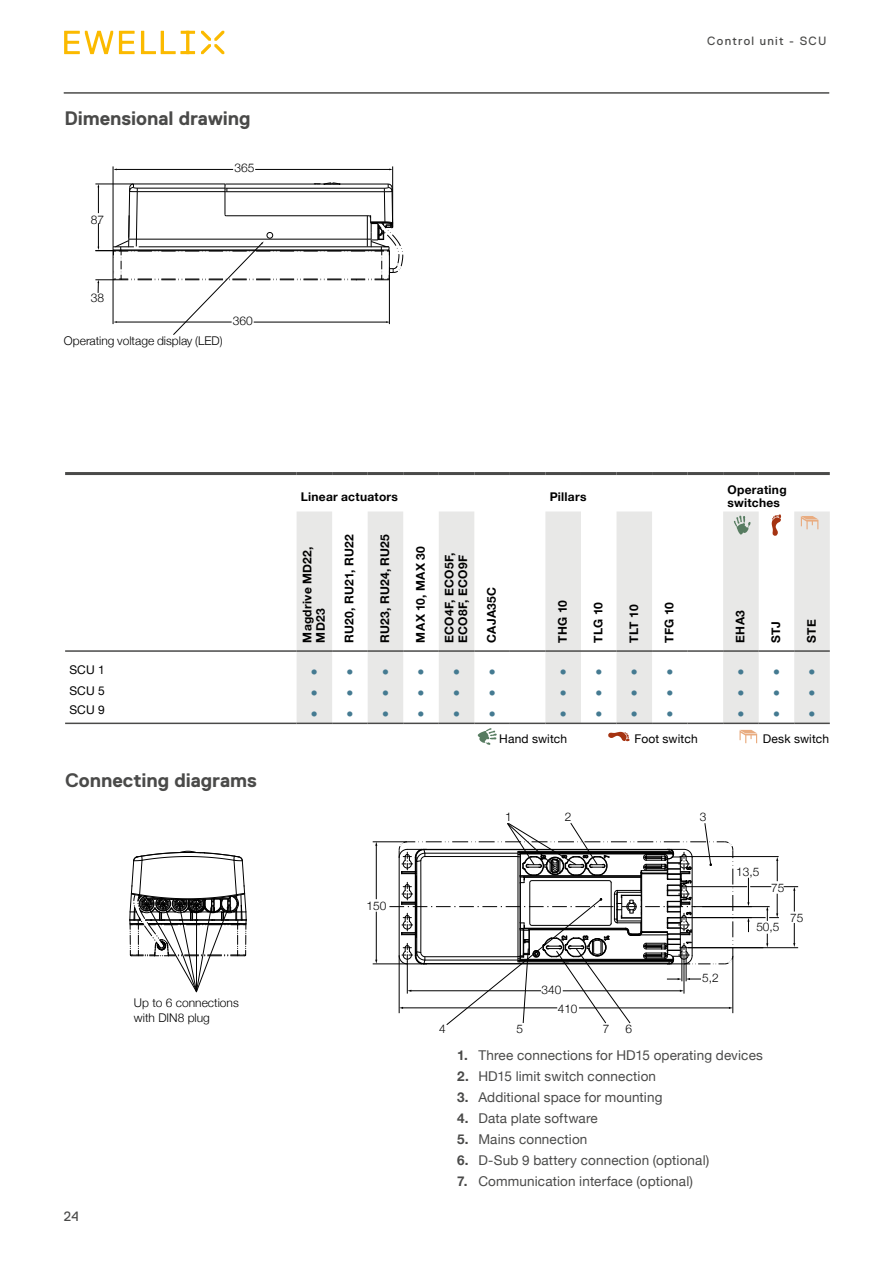
<style>
.page{position:relative;width:893px;height:1263px;background:#fff}
.page>*{position:absolute;margin:0;border:0;box-sizing:border-box;transform-origin:0 0}
.t1{font:700 19.5px "Replica Std";color:#4a4a49}
.t2{font:13.5px "Helvetica Neue";letter-spacing:.01em;color:#4a4a49}
.t3{font:13.5px "Replica Std";color:#4a4a49}
.t4{font:700 12px/13.5px "Helvetica Neue";letter-spacing:.02em;color:#000}
.t5{font:300 12px/14.4px "Helvetica Neue";color:#000}
.t6{font:12px "Helvetica Neue";letter-spacing:.01em;color:#000}
.t7{font:700 12px "Helvetica Neue";color:#447a91}
.t8{font:12px "Replica Std";letter-spacing:.11em;color:#4a4a49}
.t9{font:300 11.85px "Helvetica Neue";color:#000}
.s1{font-weight:700}
</style>
<div class="page">
<svg style="left:64px;top:31px;width:131px;height:23px"></svg>
<svg style="left:201px;top:31px;width:23px;height:23px"></svg>
<hr style="left:64px;top:93px;width:765px;height:1px;background:#4a4a49">
<hr style="left:113px;top:166px;width:1px;height:81px;background:#000">
<hr style="left:392px;top:166px;width:1px;height:61px;background:#000">
<svg style="left:95px;top:182px;width:308px;height:153px"></svg>
<hr style="left:116px;top:169px;width:117px;height:1px;background:#000">
<hr style="left:255px;top:169px;width:135px;height:1px;background:#000">
<svg style="left:129px;top:851px;width:118px;height:141px"></svg>
<hr style="left:373px;top:964px;width:34px;height:1px;background:#000">
<hr style="left:376px;top:912px;width:1px;height:48px;background:#000">
<hr style="left:376px;top:845px;width:1px;height:54px;background:#000">
<svg style="left:747px;top:857px;width:51px;height:90px"></svg>
<hr style="left:373px;top:841px;width:34px;height:1px;background:#000">
<hr style="left:688px;top:856px;width:91px;height:1px;background:#000">
<hr style="left:688px;top:917px;width:78px;height:1px;background:#000">
<hr style="left:702px;top:906px;width:68px;height:1px;background:#000">
<hr style="left:688px;top:947px;width:110px;height:1px;background:#000">
<hr style="left:688px;top:886px;width:59px;height:1px;background:#000">
<svg style="left:389px;top:823px;width:345px;height:202px"></svg>
<svg style="left:297px;top:511px;width:533px;height:212px"></svg>
<hr style="left:65px;top:472px;width:232px;height:3px;background:#4a4a49">
<hr style="left:545px;top:472px;width:36px;height:3px;background:#4a4a49">
<hr style="left:581px;top:472px;width:35px;height:3px;background:#4a4a49">
<hr style="left:616px;top:472px;width:36px;height:3px;background:#4a4a49">
<hr style="left:652px;top:472px;width:36px;height:3px;background:#4a4a49">
<hr style="left:688px;top:472px;width:35px;height:3px;background:#4a4a49">
<hr style="left:723px;top:472px;width:36px;height:3px;background:#4a4a49">
<hr style="left:759px;top:472px;width:35px;height:3px;background:#4a4a49">
<hr style="left:794px;top:472px;width:36px;height:3px;background:#4a4a49">
<hr style="left:65px;top:723px;width:232px;height:1px;background:#4a4a49">
<hr style="left:297px;top:723px;width:35px;height:1px;background:#4a4a49">
<hr style="left:332px;top:723px;width:36px;height:1px;background:#4a4a49">
<hr style="left:368px;top:723px;width:35px;height:1px;background:#4a4a49">
<hr style="left:403px;top:723px;width:36px;height:1px;background:#4a4a49">
<hr style="left:439px;top:723px;width:35px;height:1px;background:#4a4a49">
<hr style="left:474px;top:723px;width:36px;height:1px;background:#4a4a49">
<hr style="left:510px;top:723px;width:35px;height:1px;background:#4a4a49">
<hr style="left:545px;top:723px;width:36px;height:1px;background:#4a4a49">
<hr style="left:581px;top:723px;width:35px;height:1px;background:#4a4a49">
<hr style="left:616px;top:723px;width:36px;height:1px;background:#4a4a49">
<hr style="left:652px;top:723px;width:36px;height:1px;background:#4a4a49">
<hr style="left:688px;top:723px;width:35px;height:1px;background:#4a4a49">
<hr style="left:723px;top:723px;width:36px;height:1px;background:#4a4a49">
<hr style="left:759px;top:723px;width:35px;height:1px;background:#4a4a49">
<hr style="left:794px;top:723px;width:36px;height:1px;background:#4a4a49">
<hr style="left:297px;top:472px;width:35px;height:3px;background:#4a4a49">
<hr style="left:332px;top:472px;width:36px;height:3px;background:#4a4a49">
<hr style="left:368px;top:472px;width:35px;height:3px;background:#4a4a49">
<hr style="left:403px;top:472px;width:36px;height:3px;background:#4a4a49">
<hr style="left:439px;top:472px;width:35px;height:3px;background:#4a4a49">
<hr style="left:474px;top:472px;width:36px;height:3px;background:#4a4a49">
<hr style="left:510px;top:472px;width:35px;height:3px;background:#4a4a49">
<hr style="left:65px;top:650px;width:232px;height:2px;background:#4a4a49">
<hr style="left:297px;top:650px;width:35px;height:2px;background:#4a4a49">
<hr style="left:332px;top:650px;width:36px;height:2px;background:#4a4a49">
<hr style="left:368px;top:650px;width:35px;height:2px;background:#4a4a49">
<hr style="left:403px;top:650px;width:36px;height:2px;background:#4a4a49">
<hr style="left:439px;top:650px;width:35px;height:2px;background:#4a4a49">
<hr style="left:474px;top:650px;width:36px;height:2px;background:#4a4a49">
<hr style="left:510px;top:650px;width:35px;height:2px;background:#4a4a49">
<hr style="left:545px;top:650px;width:36px;height:2px;background:#4a4a49">
<hr style="left:581px;top:650px;width:35px;height:2px;background:#4a4a49">
<hr style="left:616px;top:650px;width:36px;height:2px;background:#4a4a49">
<hr style="left:652px;top:650px;width:36px;height:2px;background:#4a4a49">
<hr style="left:688px;top:650px;width:35px;height:2px;background:#4a4a49">
<hr style="left:723px;top:650px;width:36px;height:2px;background:#4a4a49">
<hr style="left:759px;top:650px;width:35px;height:2px;background:#4a4a49">
<hr style="left:794px;top:650px;width:36px;height:2px;background:#4a4a49">
<svg style="left:478px;top:728px;width:19px;height:17px"></svg>
<svg style="left:734px;top:516px;width:17px;height:19px"></svg>
<svg style="left:608px;top:732px;width:21px;height:9px"></svg>
<svg style="left:772px;top:514px;width:9px;height:22px"></svg>
<svg style="left:739px;top:730px;width:18px;height:13px"></svg>
<svg style="left:801px;top:516px;width:17px;height:13px"></svg>
<h1 class="t1" style="left:64px;top:107px;width:188px">Dimensional drawing</h1>
<p class="t5" style="left:91px;top:211px;width:15px">87</p>
<p class="t5" style="left:234px;top:160px;width:22px">365</p>
<p class="t5" style="left:91px;top:290px;width:15px">38</p>
<p class="t5" style="left:64px;top:333px;width:160px">Operating voltage display (LED)</p>
<p class="t5" style="left:233px;top:313px;width:22px">360</p>
<p class="t8" style="left:707px;top:34px;width:121px">Control unit - SCU</p>
<p class="t4" style="left:301px;top:490px;width:99px">Linear actuators</p>
<p class="t4" style="left:550px;top:490px;width:38px">Pillars</p>
<p class="t4" style="left:727px;top:483px;width:61px">Operating switches</p>
<p class="t4" style="left:301px;top:642px;width:98px;rotate:-90deg">Magdrive MD22,<br>MD23</p>
<p class="t4" style="left:343px;top:642px;width:109px;rotate:-90deg">RU20, RU21, RU22</p>
<p class="t4" style="left:378px;top:642px;width:110px;rotate:-90deg">RU23, RU24, RU25</p>
<p class="t4" style="left:414px;top:642px;width:98px;rotate:-90deg">MAX 10, MAX 30</p>
<p class="t4" style="left:443px;top:642px;width:91px;rotate:-90deg">ECO4F, ECO5F,<br>ECO8F, ECO9F</p>
<p class="t4" style="left:485px;top:642px;width:57px;rotate:-90deg">CAJA35C</p>
<p class="t4" style="left:556px;top:642px;width:44px;rotate:-90deg">THG 10</p>
<p class="t4" style="left:592px;top:642px;width:42px;rotate:-90deg">TLG 10</p>
<p class="t4" style="left:627px;top:642px;width:39px;rotate:-90deg">TLT 10</p>
<p class="t4" style="left:663px;top:642px;width:42px;rotate:-90deg">TFG 10</p>
<p class="t4" style="left:734px;top:642px;width:34px;rotate:-90deg">EHA3</p>
<p class="t4" style="left:769px;top:642px;width:23px;rotate:-90deg">STJ</p>
<p class="t4" style="left:805px;top:642px;width:25px;rotate:-90deg">STE</p>
<p class="t6" style="left:69px;top:661px;width:37px">SCU 1</p>
<p class="t7" style="left:311px;top:662px;width:45px">● ●</p>
<p class="t7" style="left:382px;top:662px;width:45px">● ●</p>
<p class="t7" style="left:453px;top:662px;width:45px">● ●</p>
<p class="t7" style="left:559px;top:662px;width:45px">● ●</p>
<p class="t7" style="left:631px;top:662px;width:45px">● ●</p>
<p class="t7" style="left:737px;top:662px;width:45px">● ●</p>
<p class="t7" style="left:808px;top:662px;width:9px">●</p>
<p class="t6" style="left:69px;top:682px;width:37px">SCU 5</p>
<p class="t7" style="left:311px;top:684px;width:45px">● ●</p>
<p class="t7" style="left:382px;top:684px;width:45px">● ●</p>
<p class="t7" style="left:453px;top:684px;width:45px">● ●</p>
<p class="t7" style="left:559px;top:684px;width:45px">● ●</p>
<p class="t7" style="left:631px;top:684px;width:45px">● ●</p>
<p class="t7" style="left:737px;top:684px;width:45px">● ●</p>
<p class="t7" style="left:808px;top:684px;width:9px">●</p>
<p class="t6" style="left:69px;top:701px;width:37px">SCU 9</p>
<p class="t7" style="left:311px;top:704px;width:45px">● ●</p>
<p class="t7" style="left:382px;top:704px;width:45px">● ●</p>
<p class="t7" style="left:453px;top:704px;width:45px">● ●</p>
<p class="t7" style="left:559px;top:704px;width:45px">● ●</p>
<p class="t7" style="left:631px;top:704px;width:45px">● ●</p>
<p class="t7" style="left:737px;top:704px;width:45px">● ●</p>
<p class="t7" style="left:808px;top:704px;width:9px">●</p>
<p class="t6" style="left:499px;top:730px;width:70px">Hand switch</p>
<p class="t6" style="left:634px;top:730px;width:65px">Foot switch</p>
<p class="t6" style="left:763px;top:730px;width:68px">Desk switch</p>
<h1 class="t1" style="left:65px;top:769px;width:193px">Connecting diagrams</h1>
<p class="t5" style="left:134px;top:995px;width:106px">Up to 6 connections with DIN8 plug</p>
<p class="t3" style="left:64px;top:1209px;width:17px">24</p>
<p class="t9" style="left:366px;top:897px;width:21px">150</p>
<p class="t9" style="left:505px;top:807px;width:8px">1</p>
<p class="t9" style="left:565px;top:807px;width:8px">2</p>
<p class="t9" style="left:700px;top:807px;width:8px">3</p>
<p class="t9" style="left:736px;top:862px;width:25px">13,5</p>
<p class="t9" style="left:771px;top:879px;width:15px">75</p>
<p class="t9" style="left:756px;top:917px;width:25px">50,5</p>
<p class="t9" style="left:790px;top:908px;width:15px">75</p>
<p class="t9" style="left:439px;top:1020px;width:8px">4</p>
<p class="t9" style="left:541px;top:980px;width:21px">340</p>
<p class="t9" style="left:702px;top:968px;width:18px">5,2</p>
<p class="t9" style="left:558px;top:999px;width:21px">410</p>
<p class="t2" style="left:457px;top:1045px;width:307px"><span class="s1">1.</span> Three connections for HD15 operating devices</p>
<p class="t2" style="left:457px;top:1066px;width:200px"><span class="s1">2.</span> HD15 limit switch connection</p>
<p class="t2" style="left:457px;top:1087px;width:207px"><span class="s1">3.</span> Additional space for mounting</p>
<p class="t2" style="left:457px;top:1108px;width:142px"><span class="s1">4.</span> Data plate software</p>
<p class="t2" style="left:457px;top:1129px;width:132px"><span class="s1">5.</span> Mains connection</p>
<p class="t2" style="left:457px;top:1150px;width:254px"><span class="s1">6.</span> D-Sub 9 battery connection (optional)</p>
<p class="t2" style="left:457px;top:1171px;width:237px"><span class="s1">7.</span> Communication interface (optional)</p>
<p class="t9" style="left:516px;top:1020px;width:8px">5</p>
<p class="t9" style="left:603px;top:1020px;width:8px">7</p>
<p class="t9" style="left:626px;top:1020px;width:8px">6</p>
</div>
